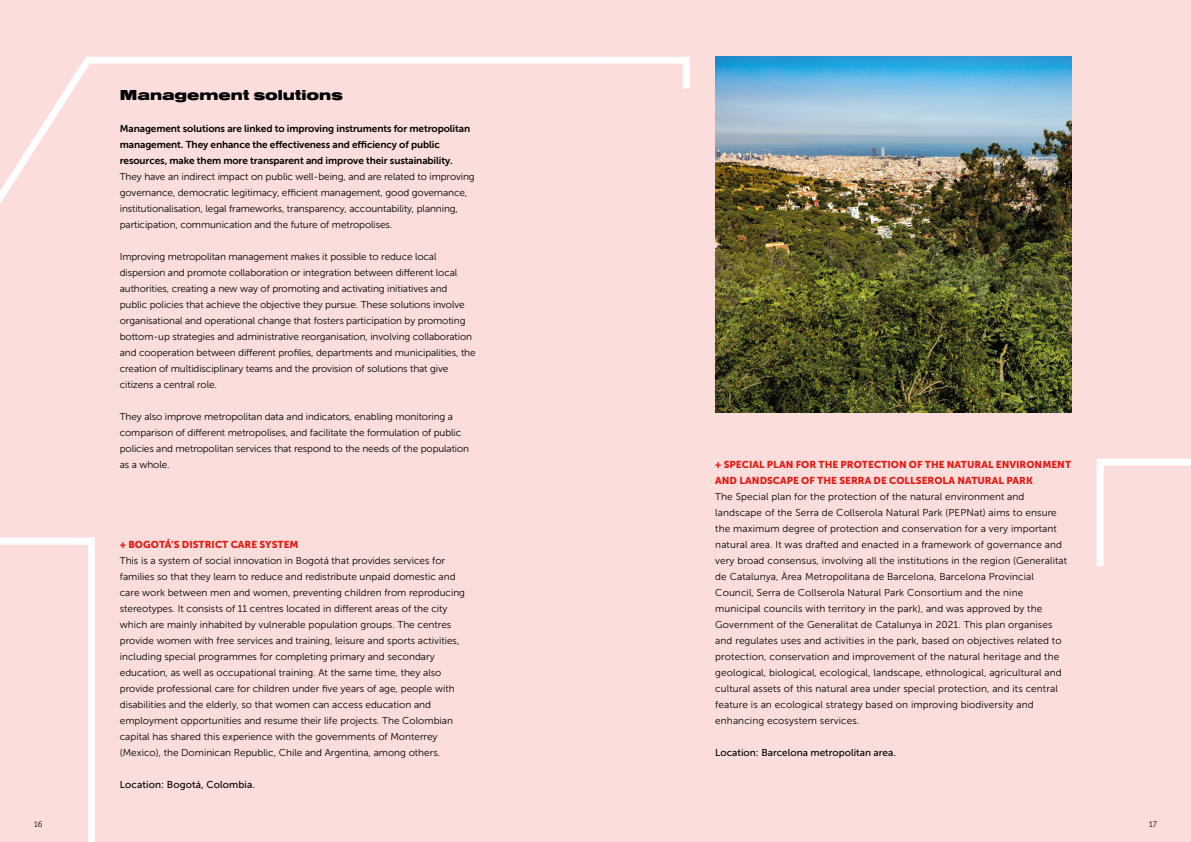
<style>
.page{position:relative;width:1191px;height:842px;background:#fbdddc}
.page>*{position:absolute;margin:0;border:0;box-sizing:border-box;transform-origin:0 0}
.t1{font:900 15px "Nimbus San Ext";color:#000}
.t2{font:10px/16px "Museo Sans 300";color:#000}
.t3{font:10px/16px "Museo Sans 700";letter-spacing:-.01em;color:#000}
.t4{font:10px/16px "Museo Sans 900";color:#e41b13}
.t5{font:10px "Museo Sans 500";color:#000}
.t6{font:8px "Museo Sans 300";color:#000}
</style>
<div class="page">
<svg style="left:0;top:538px;width:95px;height:304px"></svg>
<svg style="left:1097px;top:458px;width:94px;height:108px"></svg>
<img style="left:715px;top:57px;width:356px;height:355px">
<svg style="left:0;top:57px;width:588px;height:147px"></svg>
<svg style="left:588px;top:57px;width:102px;height:32px"></svg>
<h1 class="t1" style="left:120px;top:87px;width:224px">Management solutions</h1>
<p class="t3" style="left:120px;top:121px;width:352px">Management solutions are linked to improving instruments for metropolitan management. They enhance the effectiveness and efficiency of public resources, make them more transparent and improve their sustainability.</p>
<p class="t2" style="left:120px;top:169px;width:356px">They have an indirect impact on public well-being, and are related to improving governance, democratic legitimacy, efficient management, good governance, institutionalisation, legal frameworks, transparency, accountability, planning, participation, communication and the future of metropolises.</p>
<p class="t2" style="left:120px;top:249px;width:357px">Improving metropolitan management makes it possible to reduce local dispersion and promote collaboration or integration between different local authorities, creating a new way of promoting and activating initiatives and public policies that achieve the objective they pursue. These solutions involve organisational and operational change that fosters participation by promoting bottom-up strategies and administrative reorganisation, involving collaboration and cooperation between different profiles, departments and municipalities, the creation of multidisciplinary teams and the provision of solutions that give citizens a central role.</p>
<p class="t2" style="left:120px;top:409px;width:351px">They also improve metropolitan data and indicators, enabling monitoring a comparison of different metropolises, and facilitate the formulation of public policies and metropolitan services that respond to the needs of the population as a whole.</p>
<p class="t4" style="left:120px;top:536px;width:180px">+ BOGOTÁ’S DISTRICT CARE SYSTEM</p>
<p class="t2" style="left:120px;top:553px;width:347px">This is a system of social innovation in Bogotá that provides services for families so that they learn to reduce and redistribute unpaid domestic and care work between men and women, preventing children from reproducing stereotypes. It consists of 11 centres located in different areas of the city which are mainly inhabited by vulnerable population groups. The centres provide women with free services and training, leisure and sports activities, including special programmes for completing primary and secondary education, as well as occupational training. At the same time, they also provide professional care for children under five years of age, people with disabilities and the elderly, so that women can access education and employment opportunities and resume their life projects. The Colombian capital has shared this experience with the governments of Monterrey (Mexico), the Dominican Republic, Chile and Argentina, among others.</p>
<p class="t5" style="left:120px;top:779px;width:137px">Location: Bogotá, Colombia.</p>
<p class="t4" style="left:715px;top:456px;width:357px">+ SPECIAL PLAN FOR THE PROTECTION OF THE NATURAL ENVIRONMENT<br>AND LANDSCAPE OF THE SERRA DE COLLSEROLA NATURAL PARK</p>
<p class="t2" style="left:715px;top:489px;width:353px">The Special plan for the protection of the natural environment and landscape of the Serra de Collserola Natural Park (PEPNat) aims to ensure the maximum degree of protection and conservation for a very important natural area. It was drafted and enacted in a framework of governance and very broad consensus, involving all the institutions in the region (Generalitat de Catalunya, Àrea Metropolitana de Barcelona, Barcelona Provincial Council, Serra de Collserola Natural Park Consortium and the nine municipal councils with territory in the park), and was approved by the Government of the Generalitat de Catalunya in 2021. This plan organises and regulates uses and activities in the park, based on objectives related to protection, conservation and improvement of the natural heritage and the geological, biological, ecological, landscape, ethnological, agricultural and cultural assets of this natural area under special protection, and its central feature is an ecological strategy based on improving biodiversity and enhancing ecosystem services.</p>
<p class="t5" style="left:715px;top:747px;width:182px">Location: Barcelona metropolitan area.</p>
<p class="t6" style="left:34px;top:820px;width:10px">16</p>
<p class="t6" style="left:1149px;top:820px;width:9px">17</p>
</div>
